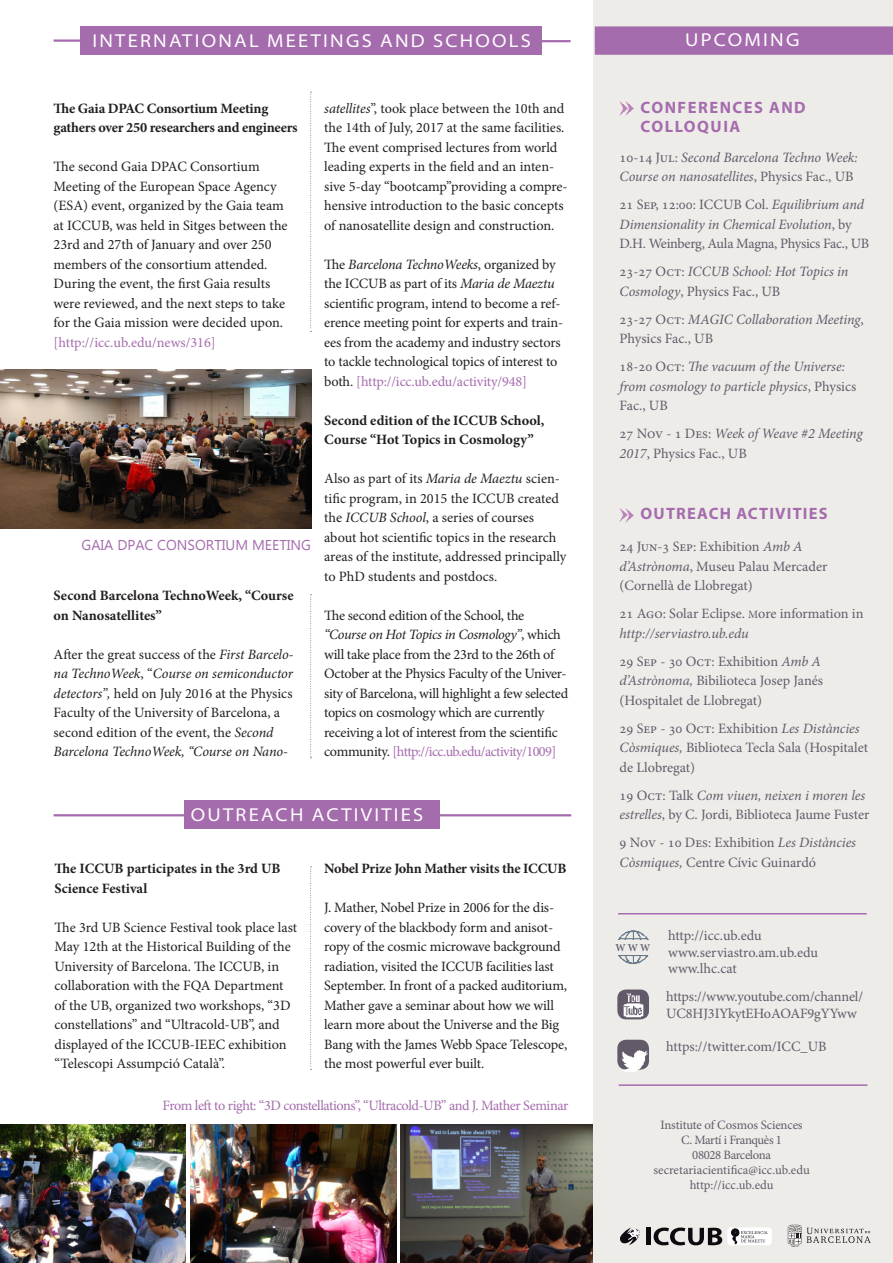
<style>
.page{position:relative;width:893px;height:1263px;background:#fff}
.page>*{position:absolute;margin:0;border:0;box-sizing:border-box;transform-origin:0 0}
.Títol_1{font:semi-expanded 18.75px "Myriad Pro";letter-spacing:.12em;color:#fff}
.Títol_1-2{font:700 16.5px/19.5px "Myriad Pro";letter-spacing:.075em;color:#a56cad}
.t1{font:14.25px/19.5px "Minion Pro";letter-spacing:-.01em;color:#231f20}
.t2{font:14.25px/19.5px "Minion Pro";letter-spacing:-.005em;color:#635a69}
.t3{font:italic 14.25px/19.5px "Minion Pro";letter-spacing:-.005em;color:#635a69}
.t4{font:700 14.25px/19.5px "Minion Pro";letter-spacing:-.005em;color:#231f20}
.Peu_imatge{font:14.25px "Minion Pro";letter-spacing:-.03em;color:#a56cad}
.Peu_imatge_-_Títol{font:14.25px "Microsoft New Tai Lue";color:#a56cad}
.t5{font:12.75px/15px "Minion Pro";letter-spacing:-.02em;color:#635a69;text-align:center}
.t6{font:12.75px "Minion Pro";color:#635a69}
.t7{font:600 10.5px "Minion Pro";color:#635a69}
.s1{color:#a56cad}
.s2{font-style:italic}
.s3{font-style:normal}
.s4{font-size:11.25px}
</style>
<div class="page">
<img style="left:401px;top:1125px;width:193px;height:138px">
<div style="left:594px;top:0;width:299px;height:1263px;background:#eeece9"></div>
<div style="left:80px;top:26px;width:462px;height:29px;background:#a56cad"></div>
<hr style="left:54px;top:39px;width:124px;height:3px;background:#a56cad">
<hr style="left:449px;top:40px;width:122px;height:2px;background:#a56cad">
<img style="left:628px;top:103px;width:5px;height:11px">
<img style="left:620px;top:101px;width:8px;height:14px">
<img style="left:628px;top:510px;width:5px;height:11px">
<img style="left:620px;top:508px;width:8px;height:14px">
<img style="left:618px;top:930px;width:31px;height:34px">
<div style="left:611px;top:940px;width:44px;height:15px;background:#eeece9"></div>
<hr style="left:619px;top:1084px;width:248px;height:2px;background:#a56cad">
<svg style="left:617px;top:989px;width:32px;height:30px"></svg>
<img style="left:620px;top:991px;width:26px;height:26px">
<div style="left:617px;top:1040px;width:32px;height:29px;background:#635a69;border-radius:9px"></div>
<img style="left:621px;top:1050px;width:26px;height:21px">
<div style="left:596px;top:27px;width:297px;height:27px;background:#a56cad"></div>
<div style="left:595px;top:26px;width:298px;height:29px;border:2px solid #a56cad"></div>
<img style="left:0;top:370px;width:312px;height:158px">
<div style="left:184px;top:800px;width:255px;height:29px;background:#a56cad"></div>
<hr style="left:54px;top:814px;width:517px;height:2px;background:#a56cad">
<img style="left:0;top:1125px;width:186px;height:138px">
<svg style="left:310px;top:92px;width:2px;height:240px"></svg>
<svg style="left:310px;top:866px;width:2px;height:204px"></svg>
<svg style="left:310px;top:594px;width:2px;height:164px"></svg>
<img style="left:190px;top:1125px;width:207px;height:138px">
<svg style="left:788px;top:1224px;width:83px;height:23px"></svg>
<div style="left:646px;top:1228px;width:5px;height:17px;background:#0f0a0f"></div>
<svg style="left:654px;top:1227px;width:68px;height:18px"></svg>
<svg style="left:620px;top:1227px;width:20px;height:18px"></svg>
<div style="left:727px;top:1227px;width:45px;height:18px;background:#fff;border-radius:4px"></div>
<svg style="left:731px;top:1229px;width:37px;height:15px"></svg>
<hr style="left:618px;top:913px;width:249px;height:1px;background:#a56cad">
<p class="Títol_1" style="left:93px;top:30px;width:440px">INTERNATIONAL MEETINGS AND SCHOOLS</p>
<p class="t4" style="left:54px;top:98px;width:246px">The Gaia DPAC Consortium Meeting gathers over 250 researchers and engineers</p>
<p class="t1" style="left:54px;top:157px;width:236px">The second Gaia DPAC Consortium Meeting of the European Space Agency (ESA) event, organized by the Gaia team at ICCUB, was held in Sitges between the 23rd and 27th of January and over 250 members of the consortium attended.<br>During the event, the first Gaia results were reviewed, and the next steps to take for the Gaia mission were decided upon. <span class="s1">[http://icc.ub.edu/news/316]</span></p>
<p class="Peu_imatge_-_Títol" style="left:82px;top:537px;width:231px">GAIA DPAC CONSORTIUM MEETING</p>
<p class="t4" style="left:54px;top:586px;width:242px">Second Barcelona TechnoWeek, “Course on Nanosatellites”</p>
<p class="t1" style="left:54px;top:644px;width:241px">After the great success of the <span class="s2">First Barcelo&shy;na TechnoWeek</span>, “<span class="s2">Course on semiconductor detectors”,</span> held on July 2016 at the Physics Faculty of the University of Barcelona, a second edition of the event, the <span class="s2">Second Barcelona TechnoWeek, “Course on Nano-</span></p>
<p class="t1" style="left:324px;top:98px;width:245px"><span class="s2">satellites</span>”, took place between the 10th and the 14th of July, 2017 at the same facilities.<br>The event comprised lectures from world leading experts in the field and an inten&shy;sive 5-day “bootcamp”providing a compre&shy;hensive introduction to the basic concepts of nanosatellite design and construction.</p>
<p class="t1" style="left:324px;top:254px;width:241px">The <span class="s2">Barcelona TechnoWeeks</span>, organized by the ICCUB as part of its <span class="s2">Maria de Maeztu </span>scientific program, intend to become a ref&shy;erence meeting point for experts and train&shy;ees from the academy and industry sectors to tackle technological topics of interest to both. <span class="s1">[http://icc.ub.edu/activity/948]</span></p>
<p class="t4" style="left:324px;top:410px;width:222px">Second edition of the ICCUB School,<br>Course “Hot Topics in Cosmology”</p>
<p class="t1" style="left:324px;top:469px;width:244px">Also as part of its <span class="s2">Maria de Maeztu</span> scien&shy;tific program, in 2015 the ICCUB created the <span class="s2">ICCUB School</span>, a series of courses about hot scientific topics in the research areas of the institute, addressed principally to PhD students and postdocs.</p>
<p class="t1" style="left:324px;top:605px;width:246px">The second edition of the School, the <span class="s2">“Course on Hot Topics in Cosmology”</span>, which will take place from the 23rd to the 26th of October at the Physics Faculty of the Univer&shy;sity of Barcelona, will highlight a few selected topics on cosmology which are currently receiving a lot of interest from the scientific community. <span class="s1">[http://icc.ub.edu/activity/1009]</span></p>
<p class="Títol_1" style="left:191px;top:804px;width:234px">OUTREACH ACTIVITIES</p>
<p class="t4" style="left:54px;top:859px;width:228px">The ICCUB participates in the 3rd UB<br>Science Festival</p>
<p class="t1" style="left:54px;top:917px;width:244px">The 3rd UB Science Festival took place last May 12th at the Historical Building of the University of Barcelona. The ICCUB, in collaboration with the FQA Department of the UB, organized two workshops, “3D constellations” and “Ultracold-UB”, and displayed of the ICCUB-IEEC exhibition “Telescopi Assumpció Català”.</p>
<p class="t4" style="left:324px;top:859px;width:244px">Nobel Prize John Mather visits the ICCUB</p>
<p class="t1" style="left:324px;top:898px;width:245px">J. Mather, Nobel Prize in 2006 for the dis&shy;covery of the blackbody form and anisot&shy;ropy of the cosmic microwave background radiation, visited the ICCUB facilities last September. In front of a packed auditorium, Mather gave a seminar about how we will learn more about the Universe and the Big Bang with the James Webb Space Telescope, the most powerful ever built.</p>
<p class="Peu_imatge" style="left:163px;top:1096px;width:407px">From left to right: “3D constellations”, “Ultracold-UB” and J. Mather Seminar</p>
<p class="Títol_1" style="left:685px;top:30px;width:116px">UPCOMING</p>
<p class="Títol_1-2" style="left:641px;top:97px;width:167px">CONFERENCES AND<br>COLLOQUIA</p>
<p class="t3" style="left:620px;top:147px;width:240px"><span class="s3">10-14 Jul:</span> Second Barcelona Techno Week:<br>Course on nanosatellites<span class="s3">, Physics Fac., UB</span></p>
<p class="t2" style="left:620px;top:195px;width:251px">21 Sep, 12:00: ICCUB Col. <span class="s2">Equilibrium and<br>Dimensionality in Chemical Evolution</span>, by<br>D.H. Weinberg, Aula Magna, Physics Fac., UB</p>
<p class="t3" style="left:620px;top:262px;width:230px"><span class="s3">23-27 Oct:</span> ICCUB School: Hot Topics in<br>Cosmology<span class="s3">, Physics Fac., UB</span></p>
<p class="t3" style="left:620px;top:309px;width:246px"><span class="s3">23-27 Oct:</span> MAGIC Collaboration Meeting<span class="s3">,<br>Physics Fac., UB</span></p>
<p class="t3" style="left:620px;top:357px;width:238px"><span class="s3">18-20 Oct:</span> The vacuum of the Universe: from cosmology to particle physics<span class="s3">, Physics<br>Fac., UB</span></p>
<p class="t2" style="left:620px;top:424px;width:245px">27 Nov - 1 Des: <span class="s2">Week of Weave #2 Meeting<br>2017</span>, Physics Fac., UB</p>
<p class="Títol_1-2" style="left:641px;top:503px;width:188px">OUTREACH ACTIVITIES</p>
<p class="t2" style="left:620px;top:537px;width:209px">24 Jun-3 Sep: Exhibition <span class="s2">Amb A d’Astrònoma</span>, Museu Palau Mercader (Cornellà de Llobregat)</p>
<p class="t2" style="left:620px;top:604px;width:245px">21 Ago: Solar Eclipse. <span class="s4">M</span>ore information in <span class="s2">http://serviastro.ub.edu</span></p>
<p class="t2" style="left:620px;top:652px;width:205px">29 Sep - 30 Oct: Exhibition <span class="s2">Amb A d’Astrònoma,</span> Bibilioteca Josep Janés (Hospitalet de Llobregat)</p>
<p class="t2" style="left:620px;top:719px;width:250px">29 Sep - 30 Oct: Exhibition <span class="s2">Les Distàncies<br>Còsmiques,</span> Biblioteca Tecla Sala (Hospitalet de Llobregat)</p>
<p class="t2" style="left:620px;top:786px;width:251px">19 Oct: Talk <span class="s2">Com viuen, neixen i moren les estrelles</span>, by C. Jordi, Biblioteca Jaume Fuster</p>
<p class="t2" style="left:620px;top:833px;width:238px">9 Nov - 10 Des: Exhibition <span class="s2">Les Distàncies<br>Còsmiques,</span> Centre Cívic Guinardó</p>
<p class="t7" style="left:615px;top:940px;width:36px">WWW</p>
<p class="t2" style="left:668px;top:926px;width:95px">http://icc.ub.edu</p>
<p class="t2" style="left:668px;top:942px;width:152px">www.serviastro.am.ub.edu</p>
<p class="t2" style="left:668px;top:959px;width:70px">www.lhc.cat</p>
<p class="t2" style="left:666px;top:988px;width:198px;line-height:16.5px">https://www.youtube.com/channel/<br>UC8HJ3IYkytEHoAOAF9gYYww</p>
<p class="t2" style="left:666px;top:1037px;width:162px">https://twitter.com/ICC_UB</p>
<p class="t5" style="left:660px;top:1118px;width:144px">Institute of Cosmos Sciences</p>
<p class="t5" style="left:681px;top:1133px;width:102px">C. Martí i Franquès 1<br>08028 Barcelona</p>
<p class="t6" style="left:653px;top:1162px;width:158px">secretariacientifica@icc.ub.edu</p>
<p class="t5" style="left:690px;top:1178px;width:85px">http://icc.ub.edu</p>
</div>
